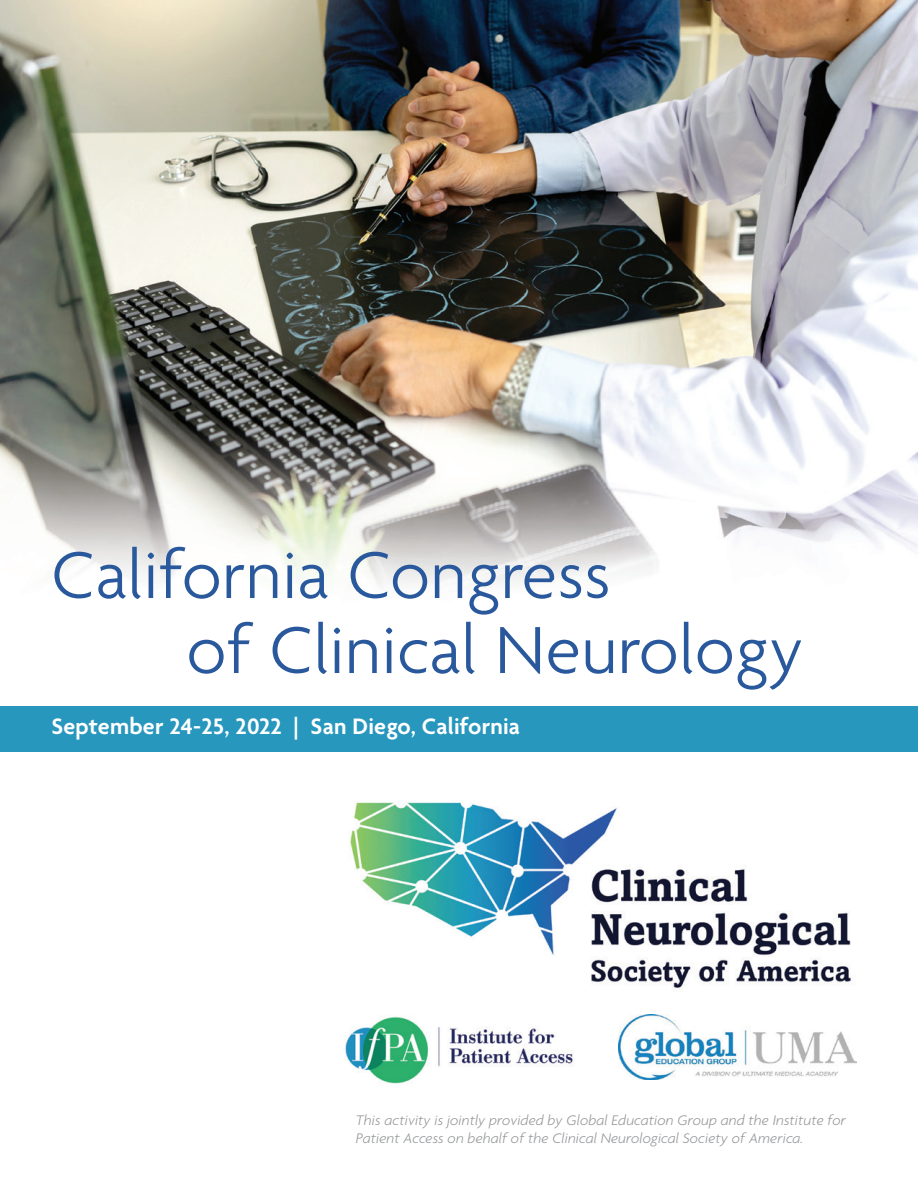
<style>
.page{position:relative;width:918px;height:1188px;background:#fff}
.page>*{position:absolute;margin:0;border:0;box-sizing:border-box;transform-origin:0 0}
.t1{font:300 72px "Agenda";letter-spacing:.01em;color:#29599c}
.t2{font:600 24.15px "Agenda";letter-spacing:.01em;color:#fff}
.t3{font:italic 300 15px/18px "Agenda";letter-spacing:.01em;color:#939598}
</style>
<div class="page">
<img style="left:0;top:0;width:918px;height:585px">
<img style="left:350px;top:802px;width:501px;height:189px">
<img style="left:345px;top:1017px;width:228px;height:67px">
<img style="left:619px;top:1014px;width:237px;height:66px">
<div style="left:0;top:706px;width:918px;height:46px;background:#2797bd"></div>
<p class="t1" style="left:51px;top:536px;width:560px">California Congress</p>
<p class="t1" style="left:187px;top:611px;width:618px">of Clinical Neurology</p>
<p class="t2" style="left:51px;top:714px;width:470px">September 24-25, 2022 | San Diego, California</p>
<p class="t3" style="left:356px;top:1111px;width:492px">This activity is jointly provided by Global Education Group and the Institute for<br>Patient Access on behalf of the Clinical Neurological Society of America.</p>
</div>
